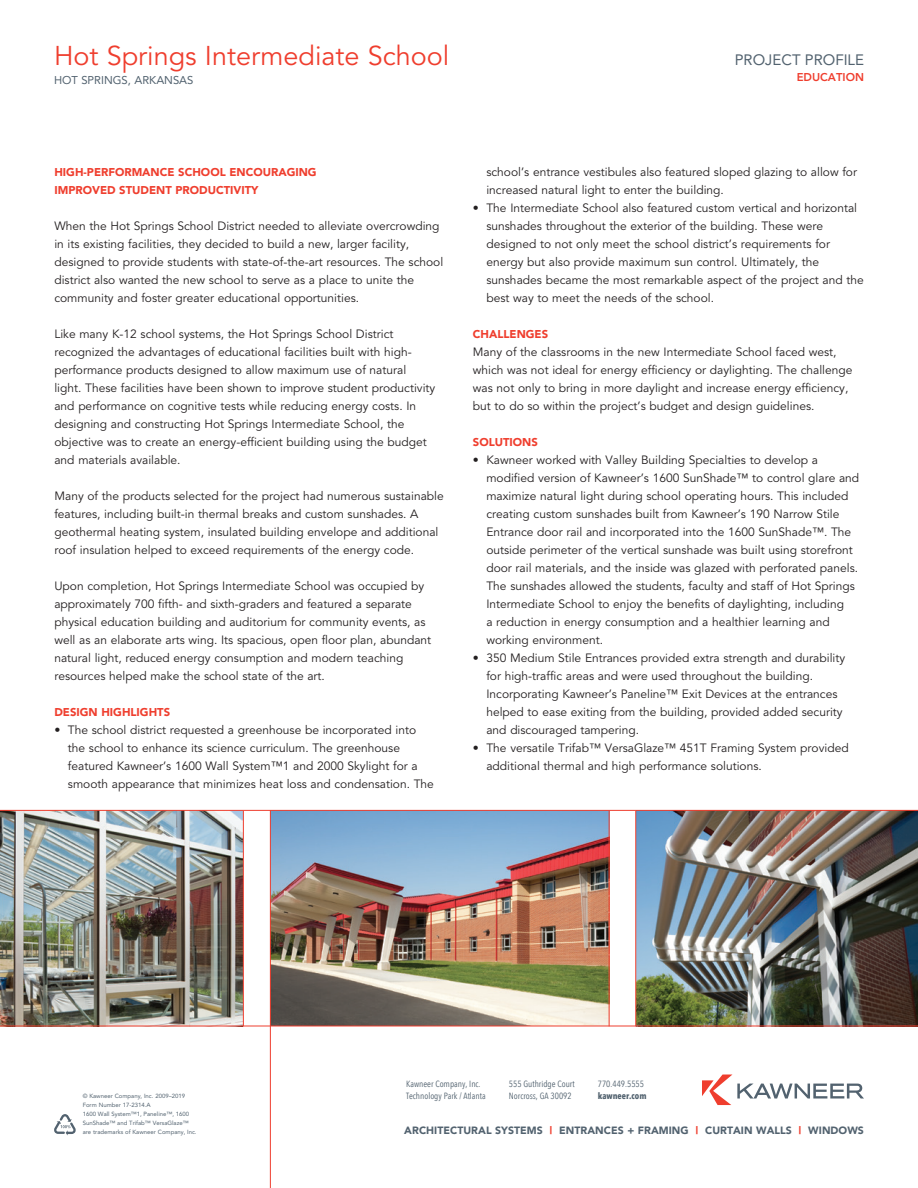
<style>
.page{position:relative;width:918px;height:1188px;background:#fff}
.page>*{position:absolute;margin:0;border:0;box-sizing:border-box;transform-origin:0 0}
.t1{font:27px "Avenir";color:#ef3e2e}
.t2{font:15px "Avenir";color:#52626f}
.Tabs{font:12px/18px "Avenir";color:#231f20}
.Tabs-2{font:900 11.25px/18px "Avenir";color:#ef3e2e}
.t3{font:11.25px "Avenir";color:#52626f}
.t4{font:800 11.25px "Avenir";color:#ef3e2e}
.t5{font:900 10.5px "Avenir";letter-spacing:.005em;color:#52626f}
.t6{font:9px/12px "Avenir Next Condensed";color:#52626f}
.t7{font:700 9px "Avenir Next Condensed";color:#52626f}
.t8{font:6px/9px "Avenir";color:#52626f}
.s1{color:#ef3e2e}
</style>
<div class="page">
<svg style="left:54px;top:1114px;width:22px;height:21px"></svg>
<svg style="left:702px;top:1074px;width:162px;height:31px"></svg>
<img style="left:0;top:811px;width:243px;height:215px">
<img style="left:271px;top:811px;width:338px;height:215px">
<img style="left:636px;top:811px;width:282px;height:215px">
<hr style="left:0;top:1026px;width:918px;height:1px;background:#ef3e2e">
<hr style="left:270px;top:810px;width:1px;height:378px;background:#ef3e2e">
<hr style="left:635px;top:811px;width:1px;height:215px;background:#ef3e2e">
<hr style="left:609px;top:811px;width:1px;height:215px;background:#ef3e2e">
<hr style="left:243px;top:811px;width:1px;height:215px;background:#ef3e2e">
<hr style="left:0;top:810px;width:918px;height:1px;background:#ef3e2e">
<p class="t1" style="left:54px;top:40px;width:397px">Hot Springs Intermediate School</p>
<p class="t3" style="left:54px;top:74px;width:141px">HOT SPRINGS, ARKANSAS</p>
<p class="t2" style="left:735px;top:51px;width:131px">PROJECT PROFILE</p>
<p class="t4" style="left:797px;top:70px;width:69px">EDUCATION</p>
<p class="Tabs-2" style="left:54px;top:163px;width:264px">HIGH-PERFORMANCE SCHOOL ENCOURAGING<br>IMPROVED STUDENT PRODUCTIVITY</p>
<p class="Tabs" style="left:54px;top:217px;width:390px">When the Hot Springs School District needed to alleviate overcrowding in its existing facilities, they decided to build a new, larger facility, designed to provide students with state-of-the-art resources. The school district also wanted the new school to serve as a place to unite the community and foster greater educational opportunities.</p>
<p class="Tabs" style="left:54px;top:325px;width:382px">Like many K-12 school systems, the Hot Springs School District recognized the advantages of educational facilities built with high&shy;performance products designed to allow maximum use of natural light. These facilities have been shown to improve student productivity and performance on cognitive tests while reducing energy costs. In designing and constructing Hot Springs Intermediate School, the objective was to create an energy-efficient building using the budget and materials available.</p>
<p class="Tabs" style="left:54px;top:487px;width:391px">Many of the products selected for the project had numerous sustainable features, including built-in thermal breaks and custom sunshades. A geothermal heating system, insulated building envelope and additional roof insulation helped to exceed requirements of the energy code.</p>
<p class="Tabs" style="left:54px;top:577px;width:378px">Upon completion, Hot Springs Intermediate School was occupied by approximately 700 fifth- and sixth-graders and featured a separate physical education building and auditorium for community events, as well as an elaborate arts wing. Its spacious, open floor plan, abundant natural light, reduced energy consumption and modern teaching resources helped make the school state of the art.</p>
<p class="Tabs-2" style="left:54px;top:703px;width:117px">DESIGN HIGHLIGHTS</p>
<p class="Tabs" style="left:68px;top:721px;width:368px;text-indent:-14px">• The school district requested a greenhouse be incorporated into the school to enhance its science curriculum. The greenhouse featured Kawneer’s 1600 Wall System™1 and 2000 Skylight for a smooth appearance that minimizes heat loss and condensation. The</p>
<p class="Tabs" style="left:486px;top:163px;width:372px">school’s entrance vestibules also featured sloped glazing to allow for increased natural light to enter the building.</p>
<p class="Tabs" style="left:486px;top:199px;width:379px;text-indent:-14px">• The Intermediate School also featured custom vertical and horizontal sunshades throughout the exterior of the building. These were designed to not only meet the school district’s requirements for energy but also provide maximum sun control. Ultimately, the sunshades became the most remarkable aspect of the project and the best way to meet the needs of the school.</p>
<p class="Tabs-2" style="left:473px;top:325px;width:77px">CHALLENGES</p>
<p class="Tabs" style="left:473px;top:343px;width:381px">Many of the classrooms in the new Intermediate School faced west, which was not ideal for energy efficiency or daylighting. The challenge was not only to bring in more daylight and increase energy efficiency, but to do so within the project’s budget and design guidelines.</p>
<p class="Tabs-2" style="left:473px;top:433px;width:66px">SOLUTIONS</p>
<p class="Tabs" style="left:486px;top:451px;width:374px;text-indent:-14px">• Kawneer worked with Valley Building Specialties to develop a modified version of Kawneer’s 1600 SunShade™ to control glare and maximize natural light during school operating hours. This included creating custom sunshades built from Kawneer’s 190 Narrow Stile Entrance door rail and incorporated into the 1600 SunShade™. The outside perimeter of the vertical sunshade was built using storefront door rail materials, and the inside was glazed with perforated panels.<br>The sunshades allowed the students, faculty and staff of Hot Springs Intermediate School to enjoy the benefits of daylighting, including<br>a reduction in energy consumption and a healthier learning and working environment.</p>
<p class="Tabs" style="left:486px;top:649px;width:360px;text-indent:-14px">• 350 Medium Stile Entrances provided extra strength and durability for high-traffic areas and were used throughout the building.<br>Incorporating Kawneer’s Paneline™ Exit Devices at the entrances helped to ease exiting from the building, provided added security and discouraged tampering.</p>
<p class="Tabs" style="left:486px;top:739px;width:364px;text-indent:-14px">• The versatile Trifab™ VersaGlaze™ 451T Framing System provided additional thermal and high performance solutions.</p>
<p class="t8" style="left:83px;top:1091px;width:104px">© Kawneer Company, Inc. 2009–2019</p>
<p class="t8" style="left:83px;top:1100px;width:69px">Form Number 17-2314.A</p>
<p class="t8" style="left:83px;top:1109px;width:115px">1600 Wall System™1, Paneline™, 1600<br>SunShade™ and Trifab™ VersaGlaze™ are trademarks of Kawneer Company, Inc.</p>
<p class="t6" style="left:509px;top:1077px;width:67px">555 Guthridge Court<br>Norcross, GA 30092</p>
<p class="t6" style="left:598px;top:1077px;width:48px">770.449.5555</p>
<p class="t6" style="left:406px;top:1077px;width:81px">Kawneer Company, Inc.<br>Technology Park / Atlanta</p>
<p class="t5" style="left:404px;top:1124px;width:461px">ARCHITECTURAL SYSTEMS <span class="s1">|</span> ENTRANCES + FRAMING <span class="s1">|</span> CURTAIN WALLS <span class="s1">|</span> WINDOWS</p>
<p class="t7" style="left:598px;top:1090px;width:50px">kawneer.com</p>
</div>
